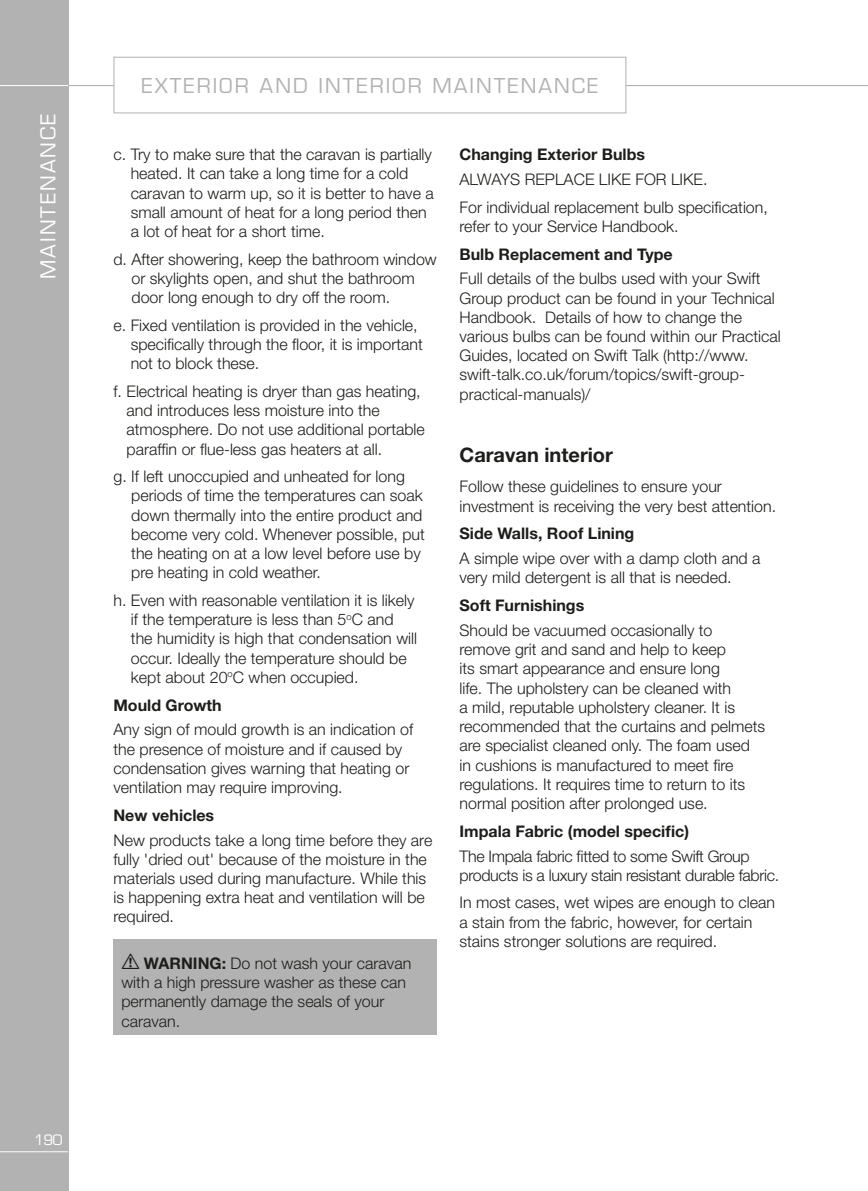
<style>
.page{position:relative;width:868px;height:1191px;background:#fff}
.page>*{position:absolute;margin:0;border:0;box-sizing:border-box;transform-origin:0 0}
.t1{font:20px "Eurostile";letter-spacing:.1em;color:#b3b2b2}
.t2{font:700 20px "Helvetica Neue";color:#1d1d1b}
.t3{font:20px "Eurostile";letter-spacing:.1em;color:#fff}
.t4{font:300 16px/19.2px "Helvetica Neue";color:#1d1d1b}
.t5{font:700 16px "Helvetica Neue";color:#1d1d1b}
.t6{font:300 16px/19.2px "Helvetica Neue";letter-spacing:-.02em;color:#1d1d1b}
.t7{font:14px "Eurostile";color:#fff}
.s1{font-family:"Hazard";font-weight:400;font-size:22px}
.s2{font-weight:700}
</style>
<div class="page">
<hr style="left:0;top:85px;width:867px;height:1px;background:#b3b2b2">
<div style="left:0;top:0;width:68px;height:1191px;background:#b3b2b2"></div>
<hr style="left:0;top:1151px;width:68px;height:1px;background:#fff">
<hr style="left:0;top:85px;width:68px;height:1px;background:#fff">
<div style="left:113px;top:939px;width:324px;height:95px;background:#b3b2b2"></div>
<div style="left:114px;top:57px;width:511px;height:56px;background:#fff"></div>
<div style="left:113px;top:57px;width:513px;height:56px;border:1px solid #b3b2b2"></div>
<p class="t3" style="left:36px;top:279px;width:167px;rotate:-90deg">MAINTENANCE</p>
<p class="t7" style="left:34px;top:1131px;width:30px">190</p>
<p class="t1" style="left:142px;top:74px;width:458px">EXTERIOR AND INTERIOR MAINTENANCE</p>
<p class="t4" style="left:131px;top:144px;width:304px;text-indent:-17px">c. Try to make sure that the caravan is partially heated. It can take a long time for a cold caravan to warm up, so it is better to have a small amount of heat for a long period then a lot of heat for a short time.</p>
<p class="t4" style="left:131px;top:249px;width:307px;text-indent:-18px">d. After showering, keep the bathroom window or skylights open, and shut the bathroom door long enough to dry off the room.</p>
<p class="t4" style="left:131px;top:315px;width:293px;text-indent:-17px">e. Fixed ventilation is provided in the vehicle, specifically through the floor, it is important not to block these.</p>
<p class="t4" style="left:126px;top:381px;width:300px;text-indent:-13px">f. Electrical heating is dryer than gas heating, and introduces less moisture into the atmosphere. Do not use additional portable paraffin or flue-less gas heaters at all.</p>
<p class="t4" style="left:131px;top:466px;width:295px;text-indent:-18px">g. If left unoccupied and unheated for long periods of time the temperatures can soak down thermally into the entire product and become very cold. Whenever possible, put the heating on at a low level before use by pre heating in cold weather.</p>
<p class="t4" style="left:131px;top:590px;width:287px;text-indent:-17px">h. Even with reasonable ventilation it is likely if the temperature is less than 5<sup>o</sup>C and the humidity is high that condensation will occur. Ideally the temperature should be kept about 20<sup>o</sup>C when occupied.</p>
<p class="t5" style="left:113px;top:695px;width:110px">Mould Growth</p>
<p class="t4" style="left:113px;top:719px;width:301px">Any sign of mould growth is an indication of the presence of moisture and if caused by condensation gives warning that heating or ventilation may require improving.</p>
<p class="t5" style="left:113px;top:805px;width:102px">New vehicles</p>
<p class="t4" style="left:113px;top:830px;width:320px">New products take a long time before they are fully 'dried out' because of the moisture in the materials used during manufacture. While this is happening extra heat and ventilation will be required.</p>
<p class="t4" style="left:121px;top:953px;width:291px"><span class="s1">!</span> <span class="s2">WARNING:</span> Do not wash your caravan with a high pressure washer as these can permanently damage the seals of your caravan.</p>
<p class="t5" style="left:459px;top:144px;width:187px">Changing Exterior Bulbs</p>
<p class="t4" style="left:459px;top:165px;width:310px;line-height:27.8px">ALWAYS REPLACE LIKE FOR LIKE.<br>For individual replacement bulb specification,</p>
<p class="t4" style="left:459px;top:216px;width:221px">refer to your Service Handbook.</p>
<p class="t5" style="left:459px;top:244px;width:215px">Bulb Replacement and Type</p>
<p class="t4" style="left:459px;top:269px;width:322px">Full details of the bulbs used with your Swift Group product can be found in your Technical Handbook. Details of how to change the various bulbs can be found within our Practical Guides, located on Swift Talk (http://www. swift-talk.co.uk/forum/topics/swift-group&shy;practical-manuals)/</p>
<p class="t2" style="left:459px;top:442px;width:155px">Caravan interior</p>
<p class="t4" style="left:459px;top:477px;width:318px">Follow these guidelines to ensure your investment is receiving the very best attention.</p>
<p class="t5" style="left:459px;top:524px;width:176px">Side Walls, Roof Lining</p>
<p class="t4" style="left:459px;top:548px;width:302px">A simple wipe over with a damp cloth and a very mild detergent is all that is needed.</p>
<p class="t5" style="left:459px;top:595px;width:126px">Soft Furnishings</p>
<p class="t4" style="left:459px;top:620px;width:307px">Should be vacuumed occasionally to remove grit and sand and help to keep<br>its smart appearance and ensure long<br>life. The upholstery can be cleaned with<br>a mild, reputable upholstery cleaner. It is recommended that the curtains and pelmets are specialist cleaned only. The foam used in cushions is manufactured to meet fire regulations. It requires time to return to its normal position after prolonged use.</p>
<p class="t5" style="left:459px;top:821px;width:231px">Impala Fabric (model specific)</p>
<p class="t6" style="left:459px;top:846px;width:321px">The Impala fabric fitted to some Swift Group products is a luxury stain resistant durable fabric.</p>
<p class="t4" style="left:459px;top:892px;width:317px">In most cases, wet wipes are enough to clean a stain from the fabric, however, for certain stains stronger solutions are required.</p>
</div>
